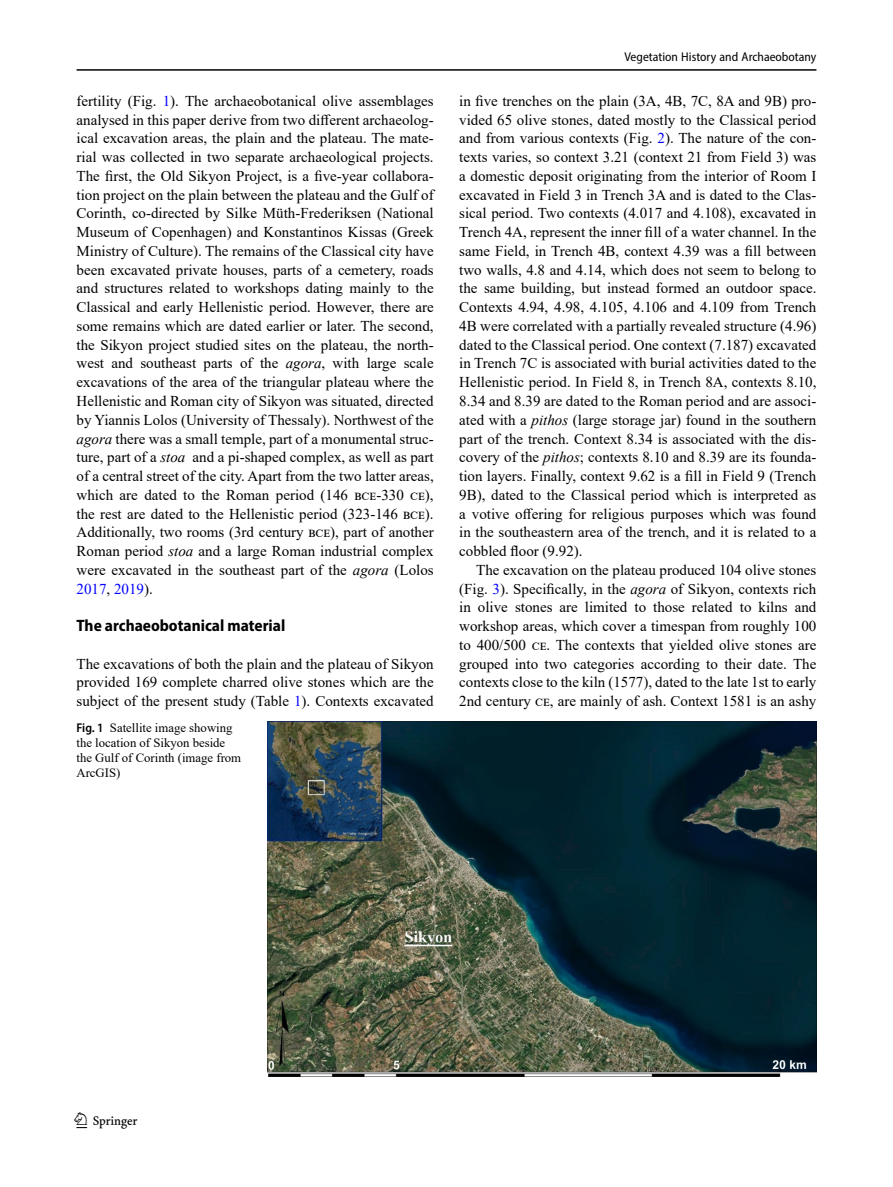
<style>
.page{position:relative;width:893px;height:1187px;background:#fff}
.page>*{position:absolute;margin:0;border:0;box-sizing:border-box;transform-origin:0 0}
.t1{font:22.5px "Springnew";color:#000}
.Head_2{font:700 semi-condensed 16.5px "Myriad Pro";color:#000}
.Body_Text{font:15px/18.8px "Times New Roman";color:#000;text-align:justify}
.Body_Text_Indent{font:15px/18.8px "Times New Roman";color:#000;text-align:justify}
.Figure_Caption_Side{font:12.75px/15px "Times New Roman";color:#000}
.t2{font:semi-condensed 12.75px "Myriad Pro";color:#000}
.s1{color:#00f}
.s2{font-style:italic}
.s3{font-family:"Myriad Pro";font-weight:600;font-stretch:semi-condensed}
</style>
<div class="page">
<hr style="left:77px;top:69px;width:739px;height:2px;background:#000">
<img style="left:268px;top:722px;width:548px;height:354px">
<p class="Body_Text" style="left:77px;top:91px;width:359px">fertility (Fig. <span class="s1">1</span>). The archaeobotanical olive assemblages analysed in this paper derive from two different archaeolog&shy;ical excavation areas, the plain and the plateau. The mate&shy;rial was collected in two separate archaeological projects.<br>The first, the Old Sikyon Project, is a five-year collabora&shy;tion project on the plain between the plateau and the Gulf of Corinth, co-directed by Silke Müth-Frederiksen (National Museum of Copenhagen) and Konstantinos Kissas (Greek Ministry of Culture). The remains of the Classical city have been excavated private houses, parts of a cemetery, roads and structures related to workshops dating mainly to the Classical and early Hellenistic period. However, there are some remains which are dated earlier or later. The second, the Sikyon project studied sites on the plateau, the north&shy;west and southeast parts of the <span class="s2">agora</span>, with large scale excavations of the area of the triangular plateau where the Hellenistic and Roman city of Sikyon was situated, directed by Yiannis Lolos (University of Thessaly). Northwest of the <span class="s2">agora</span> there was a small temple, part of a monumental struc&shy;ture, part of a <span class="s2">stoa</span> and a pi-shaped complex, as well as part of a central street of the city. Apart from the two latter areas, which are dated to the Roman period (146 bce-330 ce), the rest are dated to the Hellenistic period (323-146 bce).<br>Additionally, two rooms (3rd century bce), part of another Roman period <span class="s2">stoa</span> and a large Roman industrial complex were excavated in the southeast part of the <span class="s2">agora</span> (Lolos <span class="s1">2017</span>, <span class="s1">2019</span>).</p>
<p class="Head_2" style="left:77px;top:615px;width:210px">The archaeobotanical material</p>
<p class="Body_Text" style="left:77px;top:653px;width:359px">The excavations of both the plain and the plateau of Sikyon provided 169 complete charred olive stones which are the subject of the present study (Table <span class="s1">1</span>). Contexts excavated</p>
<p class="Figure_Caption_Side" style="left:77px;top:719px;width:166px"><span class="s3">Fig. 1</span> Satellite image showing the location of Sikyon beside the Gulf of Corinth (image from<br>ArcGIS)</p>
<p class="t2" style="left:624px;top:49px;width:193px">Vegetation History and Archaeobotany</p>
<p class="Body_Text" style="left:459px;top:91px;width:359px">in five trenches on the plain (3A, 4B, 7C, 8A and 9B) pro&shy;vided 65 olive stones, dated mostly to the Classical period and from various contexts (Fig. <span class="s1">2</span>). The nature of the con&shy;texts varies, so context 3.21 (context 21 from Field 3) was a domestic deposit originating from the interior of Room I excavated in Field 3 in Trench 3A and is dated to the Clas&shy;sical period. Two contexts (4.017 and 4.108), excavated in Trench 4A, represent the inner fill of a water channel. In the same Field, in Trench 4B, context 4.39 was a fill between two walls, 4.8 and 4.14, which does not seem to belong to the same building, but instead formed an outdoor space.<br>Contexts 4.94, 4.98, 4.105, 4.106 and 4.109 from Trench 4B were correlated with a partially revealed structure (4.96) dated to the Classical period. One context (7.187) excavated in Trench 7C is associated with burial activities dated to the Hellenistic period. In Field 8, in Trench 8A, contexts 8.10, 8.34 and 8.39 are dated to the Roman period and are associ&shy;ated with a <span class="s2">pithos</span> (large storage jar) found in the southern part of the trench. Context 8.34 is associated with the dis&shy;covery of the <span class="s2">pithos</span>; contexts 8.10 and 8.39 are its founda&shy;tion layers. Finally, context 9.62 is a fill in Field 9 (Trench 9Β), dated to the Classical period which is interpreted as a votive offering for religious purposes which was found in the southeastern area of the trench, and it is related to a cobbled floor (9.92).</p>
<p class="Body_Text_Indent" style="left:459px;top:560px;width:359px;text-indent:17px">The excavation on the plateau produced 104 olive stones (Fig. <span class="s1">3</span>). Specifically, in the <span class="s2">agora</span> of Sikyon, contexts rich in olive stones are limited to those related to kilns and workshop areas, which cover a timespan from roughly 100 to 400/500 ce. The contexts that yielded olive stones are grouped into two categories according to their date. The contexts close to the kiln (1577), dated to the late 1st to early 2nd century ce, are mainly of ash. Context 1581 is an ashy</p>
<h1 class="t1" style="left:77px;top:1107px;width:63px">1 3</h1>
</div>
